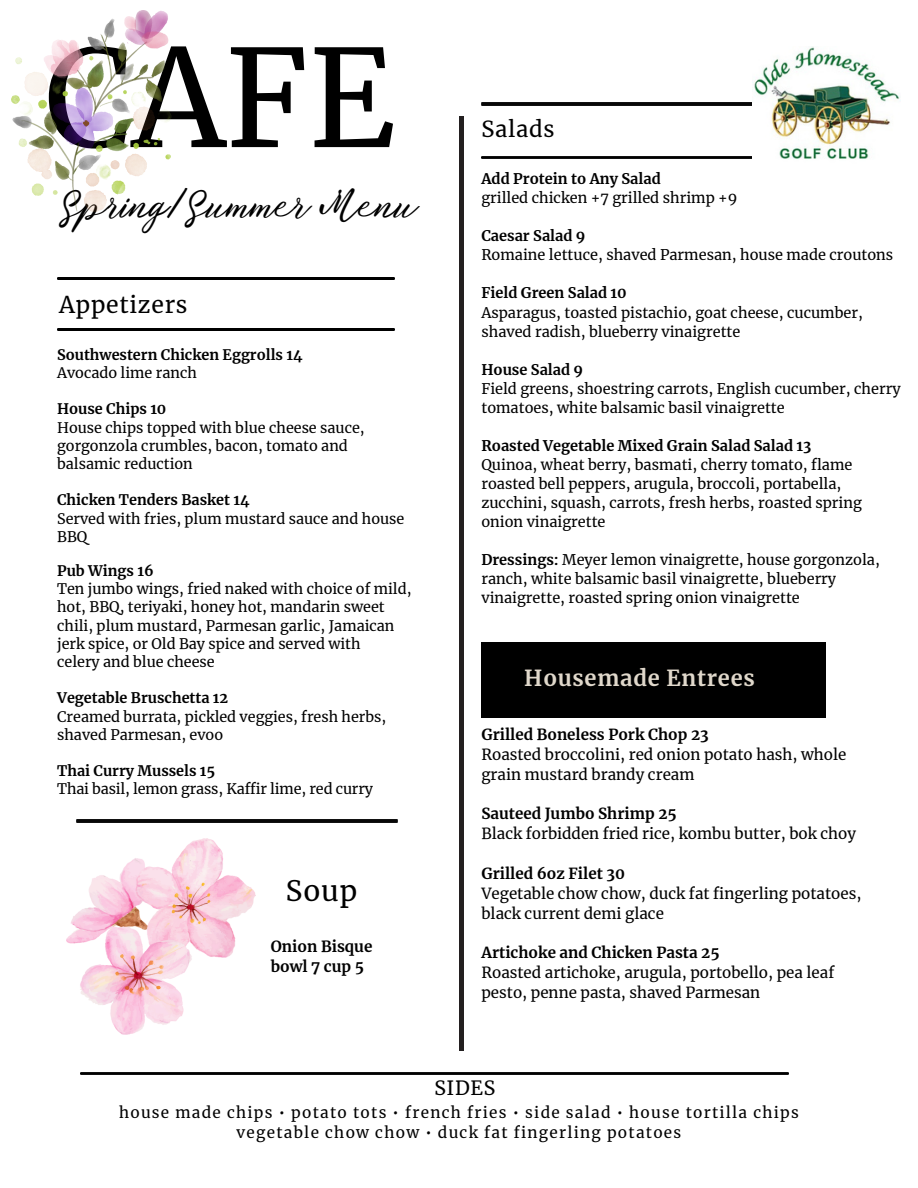
<style>
.page{position:relative;width:918px;height:1188px;background:#fff}
.page>*{position:absolute;margin:0;border:0;box-sizing:border-box;transform-origin:0 0}
.t1{font:134.4px "Merriweather";color:#000}
.t2{font:35.55px "TT Lovelies Script";color:#000}
.t3{font:27.9px "Merriweather";color:#000}
.t4{font:22.95px "Merriweather";letter-spacing:.035em;color:#000}
.t5{font:700 21.9px "Merriweather";letter-spacing:.035em;color:#e0d8cb}
.t6{font:21.9px "Merriweather";letter-spacing:.035em;color:#000}
.t7{font:19.5px "Merriweather";letter-spacing:.035em;color:#000}
.t8{font:15.3px/20.2px "Merriweather";letter-spacing:.085em;color:#000;text-align:center}
.t9{font:700 15.3px/20.2px "Merriweather";color:#000}
.t10{font:15.15px/19.8px "Merriweather";color:#000}
.t11{font:700 15.15px "Merriweather";color:#000}
.t12{font:14.55px/19px "Merriweather";color:#000}
.t13{font:700 14.55px "Merriweather";color:#000}
.t14{font:14.4px/18.1px "Merriweather";color:#000}
.t15{font:700 14.4px "Merriweather";color:#000}
.s1{font-weight:700}
</style>
<div class="page">
<img style="left:80px;top:1072px;width:709px;height:3px">
<img style="left:481px;top:103px;width:271px;height:2px">
<img style="left:481px;top:157px;width:271px;height:2px">
<img style="left:76px;top:820px;width:322px;height:2px">
<img style="left:57px;top:328px;width:337px;height:2px">
<img style="left:58px;top:277px;width:337px;height:3px">
<img style="left:754px;top:47px;width:146px;height:112px">
<img style="left:12px;top:11px;width:159px;height:200px">
<div style="left:481px;top:642px;width:345px;height:76px;background:#000"></div>
<hr style="left:459px;top:116px;width:4px;height:935px;background:#231f20">
<img style="left:66px;top:838px;width:189px;height:196px">
<h3 class="t1" style="left:44px;top:15px;width:353px">CAFE</h3>
<p class="t2" style="left:60px;top:181px;width:356px">Spring/Summer Menu</p>
<p class="t4" style="left:59px;top:290px;width:130px">Appetizers</p>
<p class="t15" style="left:57px;top:346px;width:247px">Southwestern Chicken Eggrolls 14</p>
<p class="t14" style="left:57px;top:364px;width:141px">Avocado lime ranch</p>
<p class="t15" style="left:57px;top:400px;width:111px">House Chips 10</p>
<p class="t14" style="left:57px;top:418px;width:309px">House chips topped with blue cheese sauce,</p>
<p class="t14" style="left:57px;top:437px;width:292px">gorgonzola crumbles, bacon, tomato and</p>
<p class="t14" style="left:57px;top:455px;width:137px">balsamic reduction</p>
<p class="t15" style="left:57px;top:491px;width:194px">Chicken Tenders Basket 14</p>
<p class="t14" style="left:57px;top:509px;width:349px">Served with fries, plum mustard sauce and house</p>
<p class="t14" style="left:57px;top:528px;width:32px">BBQ</p>
<p class="t15" style="left:57px;top:562px;width:98px">Pub Wings 16</p>
<p class="t14" style="left:57px;top:580px;width:356px">Ten jumbo wings, fried naked with choice of mild,</p>
<p class="t14" style="left:57px;top:598px;width:329px">hot, BBQ, teriyaki, honey hot, mandarin sweet</p>
<p class="t14" style="left:57px;top:616px;width:339px">chili, plum mustard, Parmesan garlic, Jamaican</p>
<p class="t14" style="left:57px;top:635px;width:305px">jerk spice, or Old Bay spice and served with</p>
<p class="t14" style="left:57px;top:653px;width:159px">celery and blue cheese</p>
<p class="t15" style="left:57px;top:689px;width:173px">Vegetable Bruschetta 12</p>
<p class="t14" style="left:57px;top:707px;width:331px">Creamed burrata, pickled veggies, fresh herbs, shaved Parmesan, evoo</p>
<p class="t15" style="left:57px;top:762px;width:160px">Thai Curry Mussels 15</p>
<p class="t14" style="left:57px;top:780px;width:317px">Thai basil, lemon grass, Kaffir lime, red curry</p>
<p class="t3" style="left:286px;top:873px;width:73px">Soup</p>
<p class="t9" style="left:271px;top:936px;width:103px">Onion Bisque bowl 7 cup 5</p>
<h5 class="t6" style="left:481px;top:115px;width:75px">Salads</h5>
<p class="t13" style="left:481px;top:170px;width:181px">Add Protein to Any Salad</p>
<h4 class="t12" style="left:481px;top:189px;width:258px">grilled chicken +7 grilled shrimp +9</h4>
<p class="t13" style="left:481px;top:227px;width:106px">Caesar Salad 9</p>
<p class="t12" style="left:481px;top:246px;width:413px">Romaine lettuce, shaved Parmesan, house made croutons</p>
<p class="t13" style="left:481px;top:284px;width:147px">Field Green Salad 10</p>
<p class="t12" style="left:481px;top:303px;width:383px">Asparagus, toasted pistachio, goat cheese, cucumber, shaved radish, blueberry vinaigrette</p>
<p class="t13" style="left:481px;top:360px;width:103px">House Salad 9</p>
<p class="t12" style="left:481px;top:379px;width:421px">Field greens, shoestring carrots, English cucumber, cherry tomatoes, white balsamic basil vinaigrette</p>
<p class="t13" style="left:481px;top:437px;width:332px">Roasted Vegetable Mixed Grain Salad Salad 13</p>
<p class="t12" style="left:481px;top:455px;width:382px">Quinoa, wheat berry, basmati, cherry tomato, flame roasted bell peppers, arugula, broccoli, portabella, zucchini, squash, carrots, fresh herbs, roasted spring onion vinaigrette</p>
<h6 class="t12" style="left:481px;top:551px;width:400px"><span class="s1">Dressings:</span> Meyer lemon vinaigrette, house gorgonzola, ranch, white balsamic basil vinaigrette, blueberry vinaigrette, roasted spring onion vinaigrette</h6>
<p class="t5" style="left:524px;top:665px;width:232px">Housemade Entrees</p>
<p class="t11" style="left:481px;top:725px;width:229px">Grilled Boneless Pork Chop 23</p>
<p class="t10" style="left:481px;top:745px;width:366px">Roasted broccolini, red onion potato hash, whole grain mustard brandy cream</p>
<p class="t11" style="left:481px;top:804px;width:197px">Sauteed Jumbo Shrimp 25</p>
<p class="t10" style="left:481px;top:824px;width:376px">Black forbidden fried rice, kombu butter, bok choy</p>
<p class="t11" style="left:481px;top:864px;width:145px">Grilled 6oz Filet 30</p>
<p class="t10" style="left:481px;top:884px;width:381px">Vegetable chow chow, duck fat fingerling potatoes, black current demi glace</p>
<p class="t11" style="left:481px;top:943px;width:240px">Artichoke and Chicken Pasta 25</p>
<p class="t10" style="left:481px;top:963px;width:354px">Roasted artichoke, arugula, portobello, pea leaf pesto, penne pasta, shaved Parmesan</p>
<p class="t7" style="left:434px;top:1076px;width:62px">SIDES</p>
<p class="t8" style="left:119px;top:1103px;width:681px">house made chips • potato tots • french fries • side salad • house tortilla chips vegetable chow chow • duck fat fingerling potatoes</p>
</div>
